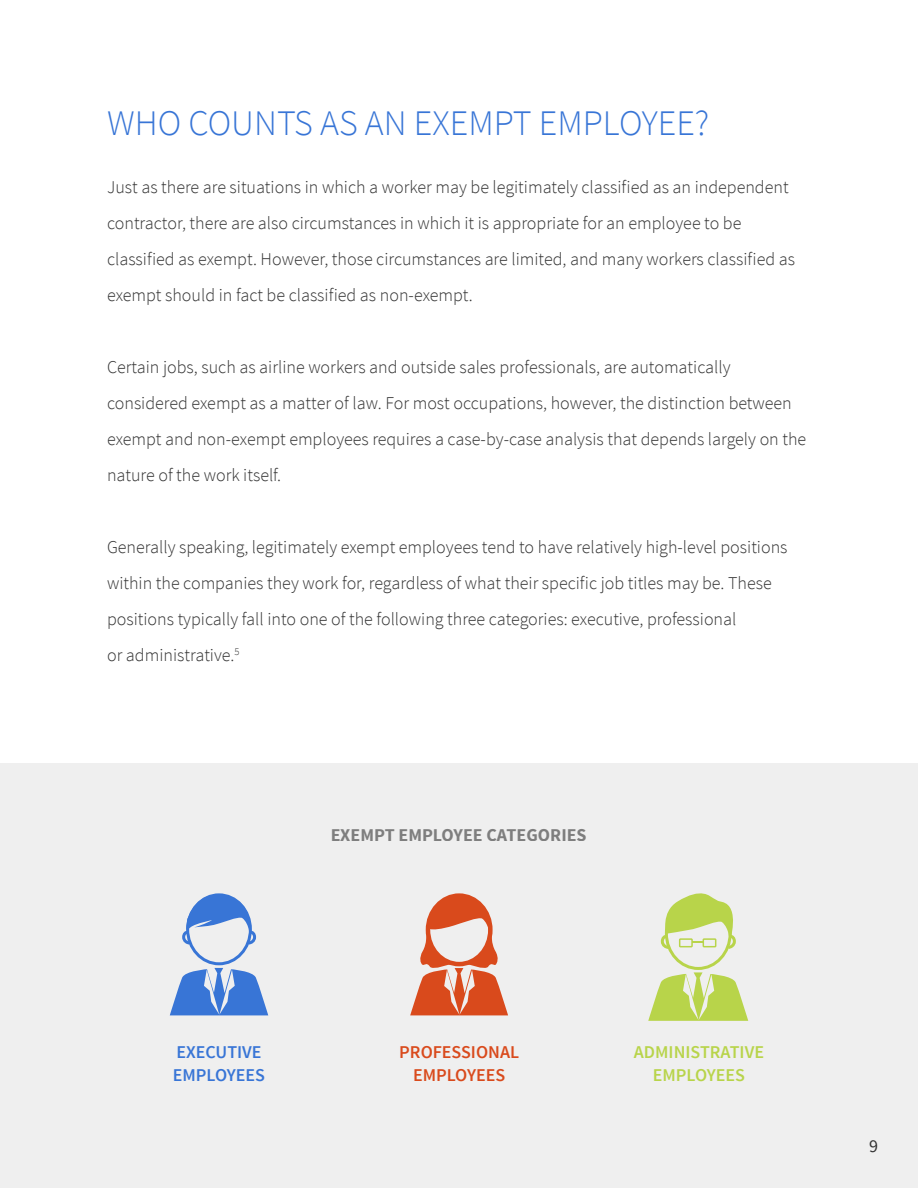
<style>
.page{position:relative;width:918px;height:1188px;background:#fff}
.page>*{position:absolute;margin:0;border:0;box-sizing:border-box;transform-origin:0 0}
.t1{font:300 36px "Source Sans Pro";color:#3875d6}
.t2{font:300 18px/36px "Source Sans Pro";color:#333}
.t3{font:700 18px "Source Sans Pro";color:#333}
.t4{font:600 18px/22.5px "Source Sans Pro";color:#b8d44a;text-align:center}
.t5{font:600 18px/22.5px "Source Sans Pro";color:#d94a1c;text-align:center}
.t6{font:600 18px/22.5px "Source Sans Pro";color:#3875d6}
.t7{font:18px "Source Sans Pro";color:#323232}
</style>
<div class="page">
<div style="left:0;top:764px;width:918px;height:424px;background:#efefef"></div>
<svg style="left:170px;top:968px;width:98px;height:47px"></svg>
<svg style="left:182px;top:893px;width:74px;height:53px"></svg>
<svg style="left:410px;top:893px;width:98px;height:122px"></svg>
<svg style="left:648px;top:972px;width:100px;height:49px"></svg>
<svg style="left:660px;top:893px;width:76px;height:57px"></svg>
<h1 class="t1" style="left:107px;top:101px;width:604px">WHO COUNTS AS AN EXEMPT EMPLOYEE?</h1>
<p class="t2" style="left:107px;top:169px;width:689px">Just as there are situations in which a worker may be legitimately classified as an independent contractor, there are also circumstances in which it is appropriate for an employee to be classified as exempt. However, those circumstances are limited, and many workers classified as exempt should in fact be classified as non-exempt.</p>
<p class="t2" style="left:107px;top:349px;width:701px">Certain jobs, such as airline workers and outside sales professionals, are automatically considered exempt as a matter of law. For most occupations, however, the distinction between exempt and non-exempt employees requires a case-by-case analysis that depends largely on the nature of the work itself.</p>
<p class="t2" style="left:107px;top:529px;width:682px">Generally speaking, legitimately exempt employees tend to have relatively high-level positions within the companies they work for, regardless of what their specific job titles may be. These positions typically fall into one of the following three categories: executive, professional<br>or administrative.<sup>5</sup></p>
<p class="t3" style="left:330px;top:828px;width:258px">EXEMPT EMPLOYEE CATEGORIES</p>
<p class="t6" style="left:173px;top:1041px;width:94px">EXECUTIVE<br>EMPLOYEES</p>
<p class="t5" style="left:399px;top:1041px;width:121px">PROFESSIONAL<br>EMPLOYEES</p>
<p class="t4" style="left:634px;top:1041px;width:132px">ADMINISTRATIVE<br>EMPLOYEES</p>
<p class="t7" style="left:869px;top:1139px;width:10px">9</p>
</div>
